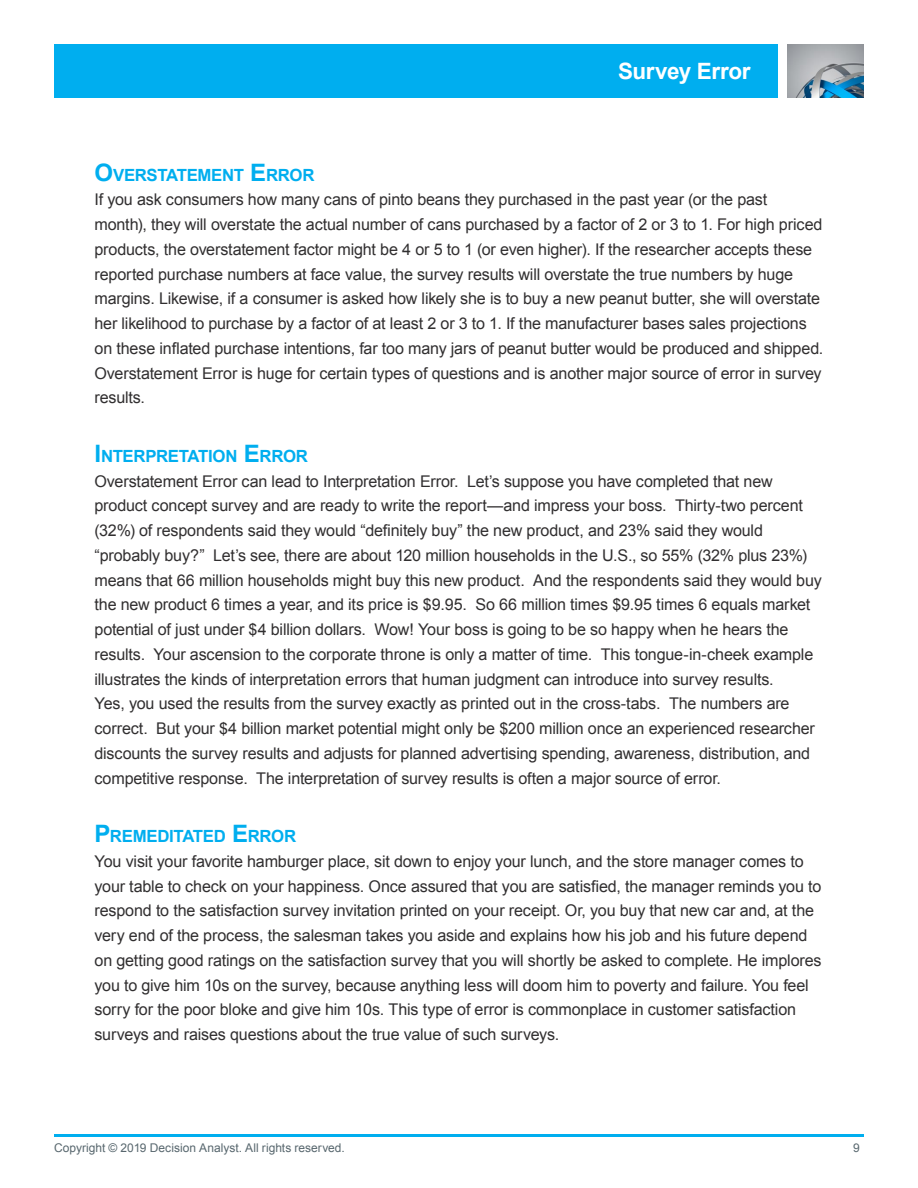
<style>
.page{position:relative;width:918px;height:1188px;background:#fff}
.page>*{position:absolute;margin:0;border:0;box-sizing:border-box;transform-origin:0 0}
.t1{font:700 22.5px "Arial";letter-spacing:-.02em;color:#fff}
.Blue_headers{font:700 16.8px "Arial";letter-spacing:-.025em;color:#00aeef}
.t2{font:16.2px/24.8px "Arial";letter-spacing:-.01em;color:#312f30}
.t3{font:12px "Arial";letter-spacing:.005em;color:#58676e}
.s1{font-size:24px}
</style>
<div class="page">
<hr style="left:54px;top:1134px;width:810px;height:3px;background:#00aeef">
<div style="left:54px;top:44px;width:724px;height:53px;background:#00aeef"></div>
<img style="left:788px;top:44px;width:76px;height:54px">
<h1 class="t1" style="left:618px;top:56px;width:134px">Survey Error</h1>
<p class="Blue_headers" style="left:94px;top:163px;width:31px"><span class="s1">O</span>VERST</p>
<p class="Blue_headers" style="left:166px;top:163px;width:113px">ATEMENT <span class="s1">E</span>RROR</p>
<p class="t2" style="left:94px;top:187px;width:730px">If you ask consumers how many cans of pinto beans they purchased in the past year (or the past month), they will overstate the actual number of cans purchased by a factor of 2 or 3 to 1. For high priced products, the overstatement factor might be 4 or 5 to 1 (or even higher). If the researcher accepts these reported purchase numbers at face value, the survey results will overstate the true numbers by huge margins. Likewise, if a consumer is asked how likely she is to buy a new peanut butter, she will overstate her likelihood to purchase by a factor of at least 2 or 3 to 1. If the manufacturer bases sales projections on these inflated purchase intentions, far too many jars of peanut butter would be produced and shipped.<br>Overstatement Error is huge for certain types of questions and is another major source of error in survey results.</p>
<p class="Blue_headers" style="left:94px;top:445px;width:31px"><span class="s1">I</span>NTER</p>
<p class="Blue_headers" style="left:145px;top:445px;width:23px">PRET</p>
<p class="Blue_headers" style="left:188px;top:445px;width:85px">ATION <span class="s1">E</span>RROR</p>
<p class="t2" style="left:94px;top:469px;width:729px">Overstatement Error can lead to Interpretation Error. Let’s suppose you have completed that new product concept survey and are ready to write the report—and impress your boss. Thirty-two percent (32%) of respondents said they would “definitely buy” the new product, and 23% said they would “probably buy?” Let’s see, there are about 120 million households in the U.S., so 55% (32% plus 23%) means that 66 million households might buy this new product. And the respondents said they would buy the new product 6 times a year, and its price is $9.95. So 66 million times $9.95 times 6 equals market potential of just under $4 billion dollars. Wow! Your boss is going to be so happy when he hears the results. Your ascension to the corporate throne is only a matter of time. This tongue-in-cheek example illustrates the kinds of interpretation errors that human judgment can introduce into survey results.<br>Yes, you used the results from the survey exactly as printed out in the cross-tabs. The numbers are correct. But your $4 billion market potential might only be $200 million once an experienced researcher discounts the survey results and adjusts for planned advertising spending, awareness, distribution, and competitive response. The interpretation of survey results is often a major source of error.</p>
<p class="Blue_headers" style="left:94px;top:825px;width:167px"><span class="s1">P</span>REMEDITATED <span class="s1">E</span>RROR</p>
<p class="t2" style="left:94px;top:849px;width:729px">You visit your favorite hamburger place, sit down to enjoy your lunch, and the store manager comes to your table to check on your happiness. Once assured that you are satisfied, the manager reminds you to respond to the satisfaction survey invitation printed on your receipt. Or, you buy that new car and, at the very end of the process, the salesman takes you aside and explains how his job and his future depend on getting good ratings on the satisfaction survey that you will shortly be asked to complete. He implores you to give him 10s on the survey, because anything less will doom him to poverty and failure. You feel sorry for the poor bloke and give him 10s. This type of error is commonplace in customer satisfaction surveys and raises questions about the true value of such surveys.</p>
<p class="t3" style="left:54px;top:1140px;width:292px">Copyright © 2019 Decision Analyst. All rights reserved.</p>
<p class="t3" style="left:853px;top:1140px;width:8px">9</p>
</div>
